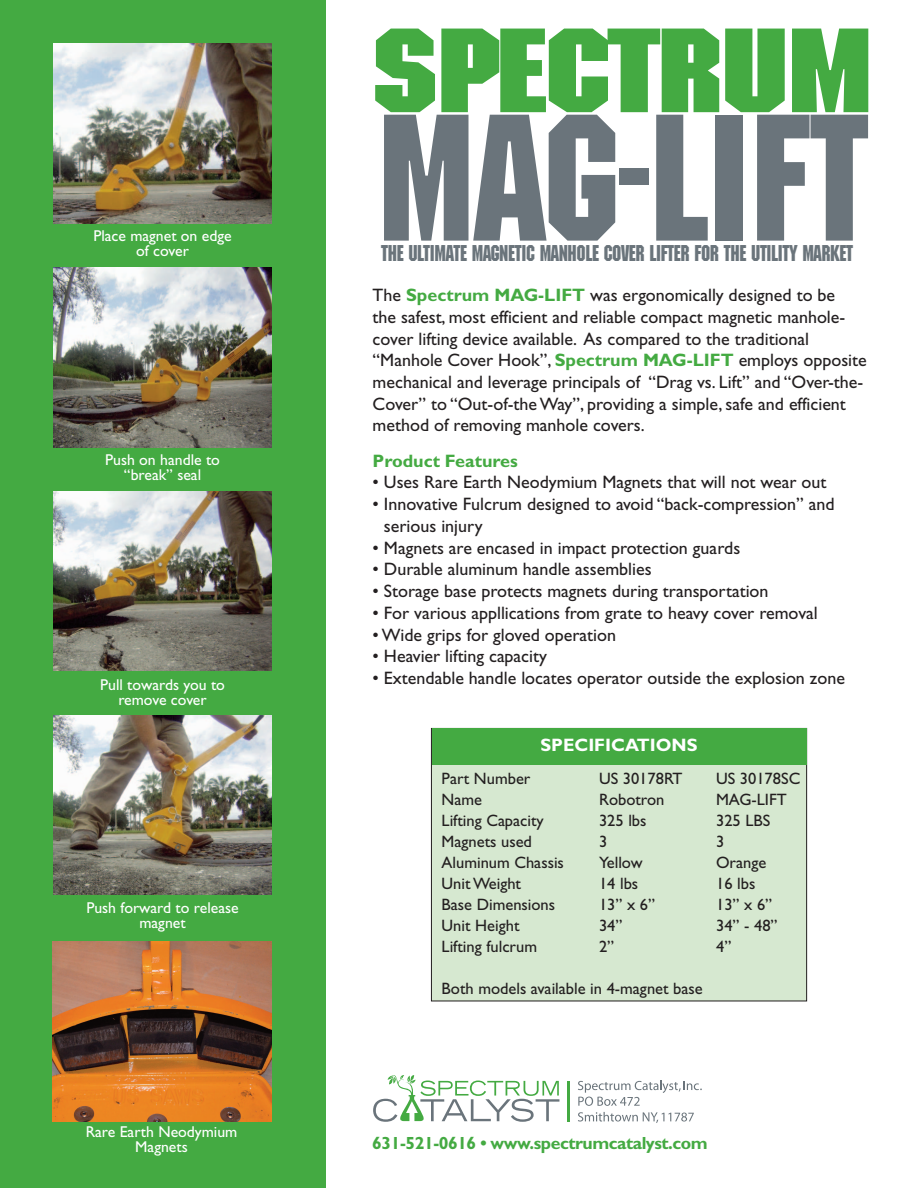
<style>
.page{position:relative;width:918px;height:1188px;background:#fff}
.page>*{position:absolute;margin:0;border:0;box-sizing:border-box;transform-origin:0 0}
.t1{font:175.65px "Machine";color:#6a747b;scale:.93 1}
.t2{font:700 116.7px "Machine";letter-spacing:-.035em;color:#44aa42;scale:1.28 1}
.t3{font:22.35px "Machine";letter-spacing:-.02em;color:#6a747b;scale:.87 1}
.t4{font:18px/21.8px "Gill Sans";color:#231f20}
.t5{font:700 18px "Gill Sans";color:#44aa42}
.t6{font:700 18px "Gill Sans";color:#fff}
.t7{font:700 17.7px "Gill Sans";letter-spacing:-.025em;color:#44aa42}
.t8{font:16.5px "Gill Sans";color:#231f20}
.t9{font:15.75px/15px "Gill Sans";color:#fff;text-align:center}
.s1{font-weight:700;color:#44aa42}
</style>
<div class="page">
<div style="left:0;top:0;width:325px;height:1188px;background:#44aa42"></div>
<svg style="left:373px;top:1075px;width:186px;height:47px"></svg>
<hr style="left:568px;top:1081px;width:2px;height:41px;background:#44aa42">
<svg style="left:578px;top:1081px;width:124px;height:25px"></svg>
<svg style="left:578px;top:1112px;width:116px;height:11px"></svg>
<div style="left:431px;top:728px;width:376px;height:273px;background:#d6e8d0"></div>
<div style="left:431px;top:728px;width:376px;height:273px;border:1px solid #231f20"></div>
<div style="left:432px;top:729px;width:374px;height:36px;background:#44aa42"></div>
<img style="left:53px;top:44px;width:219px;height:179px">
<img style="left:53px;top:268px;width:219px;height:179px">
<img style="left:53px;top:941px;width:219px;height:181px">
<img style="left:53px;top:491px;width:219px;height:180px">
<img style="left:53px;top:715px;width:219px;height:180px">
<p class="t9" style="left:93px;top:229px;width:140px">Place magnet on edge of cover</p>
<p class="t9" style="left:105px;top:452px;width:116px">Push on handle to “break” seal</p>
<p class="t9" style="left:100px;top:677px;width:126px">Pull towards you to remove cover</p>
<p class="t9" style="left:86px;top:900px;width:154px">Push forward to release magnet</p>
<p class="t9" style="left:86px;top:1124px;width:153px">Rare Earth Neodymium<br>Magnets</p>
<h2 class="t2" style="left:371px;top:2px;width:396px">SPECTRUM</h2>
<h1 class="t1" style="left:377px;top:77px;width:530px">MAG-LIFT</h1>
<p class="t3" style="left:381px;top:240px;width:544px">THE ULTIMATE MAGNETIC MANHOLE COVER LIFTER FOR THE UTILITY MARKET</p>
<p class="t4" style="left:373px;top:284px;width:496px">The <span class="s1">Spectrum MAG-LIFT</span> was ergonomically designed to be<br>the safest, most efficient and reliable compact magnetic manhole&shy;cover lifting device available. As compared to the traditional “Manhole Cover Hook”, <span class="s1">Spectrum MAG-LIFT</span> employs opposite mechanical and leverage principals of “Drag vs. Lift” and “Over-the-Cover” to “Out-of-the Way”, providing a simple, safe and efficient method of removing manhole covers.</p>
<p class="t5" style="left:373px;top:450px;width:147px">Product Features</p>
<p class="t4" style="left:373px;top:472px;width:455px">• Uses Rare Earth Neodymium Magnets that will not wear out</p>
<p class="t4" style="left:384px;top:493px;width:452px;text-indent:-11px">• Innovative Fulcrum designed to avoid “back-compression” and serious injury</p>
<p class="t4" style="left:373px;top:537px;width:369px">• Magnets are encased in impact protection guards</p>
<p class="t4" style="left:373px;top:559px;width:281px">• Durable aluminum handle assemblies</p>
<p class="t4" style="left:373px;top:580px;width:397px">• Storage base protects magnets during transportation</p>
<p class="t4" style="left:373px;top:602px;width:447px">• For various appllications from grate to heavy cover removal</p>
<p class="t4" style="left:373px;top:624px;width:245px">• Wide grips for gloved operation</p>
<p class="t4" style="left:373px;top:646px;width:176px">• Heavier lifting capacity</p>
<p class="t4" style="left:373px;top:667px;width:474px">• Extendable handle locates operator outside the explosion zone</p>
<p class="t6" style="left:540px;top:734px;width:159px">SPECIFICATIONS</p>
<p class="t8" style="left:442px;top:769px;width:90px">Part Number</p>
<p class="t8" style="left:599px;top:769px;width:85px">US 30178RT</p>
<p class="t8" style="left:716px;top:769px;width:86px">US 30178SC</p>
<p class="t8" style="left:442px;top:790px;width:42px">Name</p>
<p class="t8" style="left:599px;top:790px;width:67px">Robotron</p>
<p class="t8" style="left:716px;top:790px;width:72px">MAG-LIFT</p>
<p class="t8" style="left:442px;top:811px;width:104px">Lifting Capacity</p>
<p class="t8" style="left:599px;top:811px;width:49px">325 lbs</p>
<p class="t8" style="left:716px;top:811px;width:56px">325 LBS</p>
<p class="t8" style="left:442px;top:832px;width:92px">Magnets used</p>
<p class="t8" style="left:599px;top:832px;width:10px">3</p>
<p class="t8" style="left:716px;top:832px;width:10px">3</p>
<p class="t8" style="left:442px;top:853px;width:124px">Aluminum Chassis</p>
<p class="t8" style="left:599px;top:853px;width:45px">Yellow</p>
<p class="t8" style="left:716px;top:853px;width:52px">Orange</p>
<p class="t8" style="left:442px;top:874px;width:81px">Unit Weight</p>
<p class="t8" style="left:599px;top:874px;width:41px">14 lbs</p>
<p class="t8" style="left:716px;top:874px;width:41px">16 lbs</p>
<p class="t8" style="left:442px;top:895px;width:115px">Base Dimensions</p>
<p class="t8" style="left:599px;top:895px;width:58px">13” x 6”</p>
<p class="t8" style="left:716px;top:895px;width:58px">13” x 6”</p>
<p class="t8" style="left:442px;top:916px;width:79px">Unit Height</p>
<p class="t8" style="left:599px;top:916px;width:25px">34”</p>
<p class="t8" style="left:716px;top:916px;width:63px">34” - 48”</p>
<p class="t8" style="left:442px;top:937px;width:97px">Lifting fulcrum</p>
<p class="t8" style="left:599px;top:937px;width:17px">2”</p>
<p class="t8" style="left:716px;top:937px;width:17px">4”</p>
<p class="t8" style="left:442px;top:979px;width:263px">Both models available in 4-magnet base</p>
<p class="t7" style="left:372px;top:1133px;width:337px">631-521-0616 • www.spectrumcatalyst.com</p>
</div>
